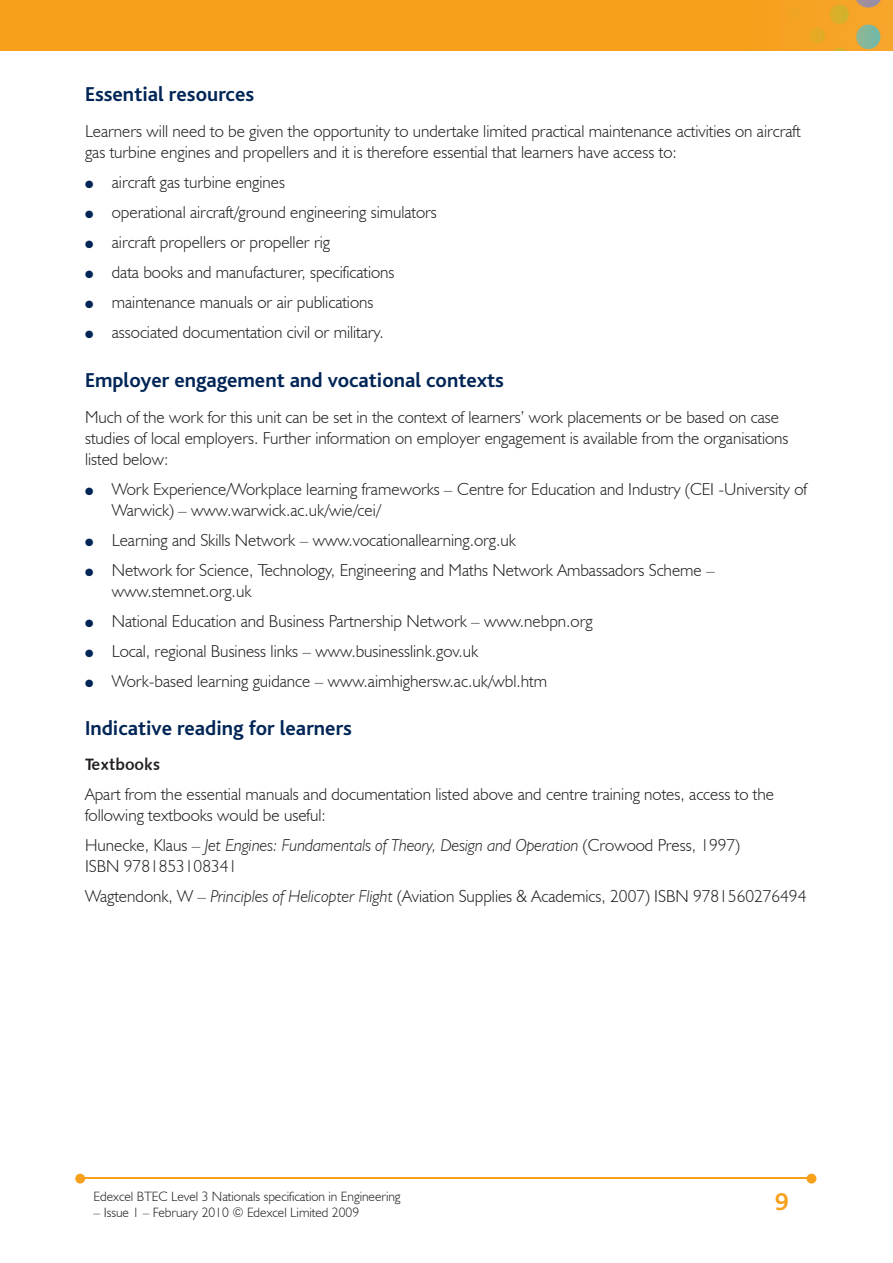
<style>
.page{position:relative;width:893px;height:1263px;background:#fff}
.page>*{position:absolute;margin:0;border:0;box-sizing:border-box;transform-origin:0 0}
.t1{font:700 25.5px "Bliss";color:#f6a01b}
.t2{font:700 21px "Bliss";color:#002556}
.t3{font:300 17.25px/30px "Humanist 521 BT";color:#231f20}
.t4{font:16.5px "Humanist 531 BT Bold A";color:#231f20}
.t5{font:300 13.5px "Humanist 521 BT";color:#231f20}
.t6{font:10.5px "Zapf Dingbats";color:#002556}
.s1{font-style:italic}
</style>
<div class="page">
<img style="left:0;top:0;width:893px;height:51px">
<hr style="left:82px;top:1178px;width:728px;height:1px;background:#f6a01b">
<svg style="left:807px;top:1174px;width:9px;height:9px"></svg>
<svg style="left:75px;top:1174px;width:10px;height:9px"></svg>
<p class="t2" style="left:85px;top:83px;width:171px">Essential resources</p>
<p class="t3" style="left:85px;top:120px;width:717px;line-height:21px">Learners will need to be given the opportunity to undertake limited practical maintenance activities on aircraft gas turbine engines and propellers and it is therefore essential that learners have access to:</p>
<p class="t3" style="left:112px;top:167px;width:327px">aircraft gas turbine engines<br>operational aircraft/ground engineering simulators aircraft propellers or propeller rig<br>data books and manufacturer, specifications maintenance manuals or air publications associated documentation civil or military.</p>
<p class="t2" style="left:85px;top:369px;width:420px">Employer engagement and vocational contexts</p>
<p class="t3" style="left:85px;top:406px;width:705px;line-height:21px">Much of the work for this unit can be set in the context of learners’ work placements or be based on case studies of local employers. Further information on employer engagement is available from the organisations listed below:</p>
<p class="t3" style="left:112px;top:478px;width:697px;line-height:21px">Work Experience/Workplace learning frameworks <span class="s1">–</span> Centre for Education and Industry (CEI -University of<br>Warwick) – www.warwick.ac.uk/wie/cei/</p>
<p class="t3" style="left:112px;top:524px;width:604px">Learning and Skills Network – www.vocationallearning.org.uk<br>Network for Science, Technology, Engineering and Maths Network Ambassadors Scheme –</p>
<p class="t3" style="left:112px;top:575px;width:482px">www.stemnet.org.uk<br>National Education and Business Partnership Network – www.nebpn.org Local, regional Business links – www.businesslink.gov.uk<br>Work-based learning guidance – www.aimhighersw.ac.uk/wbl.htm</p>
<p class="t2" style="left:85px;top:717px;width:268px">Indicative reading for learners</p>
<p class="t4" style="left:85px;top:754px;width:77px">Textbooks</p>
<p class="t3" style="left:85px;top:783px;width:690px;line-height:21px">Apart from the essential manuals and documentation listed above and centre training notes, access to the following textbooks would be useful:</p>
<p class="t3" style="left:85px;top:834px;width:656px;line-height:21px">Hunecke, Klaus – <span class="s1">Jet Engines: Fundamentals of Theory, Design and Operation</span> (Crowood Press, 1997)<br>ISBN 9781853108341</p>
<p class="t3" style="left:85px;top:880px;width:723px">Wagtendonk, W – <span class="s1">Principles of Helicopter Flight</span> (Aviation Supplies &amp; Academics, 2007) ISBN 9781560276494</p>
<p class="t6" style="left:85px;top:180px;width:10px">●</p>
<p class="t6" style="left:85px;top:210px;width:10px">●</p>
<p class="t6" style="left:85px;top:240px;width:10px">●</p>
<p class="t6" style="left:85px;top:270px;width:10px">●</p>
<p class="t6" style="left:85px;top:300px;width:10px">●</p>
<p class="t6" style="left:85px;top:330px;width:10px">●</p>
<p class="t6" style="left:85px;top:486px;width:10px">●</p>
<p class="t6" style="left:85px;top:537px;width:10px">●</p>
<p class="t6" style="left:85px;top:567px;width:10px">●</p>
<p class="t6" style="left:85px;top:618px;width:10px">●</p>
<p class="t6" style="left:85px;top:648px;width:10px">●</p>
<p class="t6" style="left:85px;top:678px;width:10px">●</p>
<p class="t5" style="left:94px;top:1188px;width:309px">Edexcel BTEC Level 3 Nationals specification in Engineering</p>
<p class="t5" style="left:94px;top:1204px;width:267px">– Issue 1 – February 2010 © Edexcel Limited 2009</p>
<h1 class="t1" style="left:775px;top:1189px;width:15px">9</h1>
</div>
